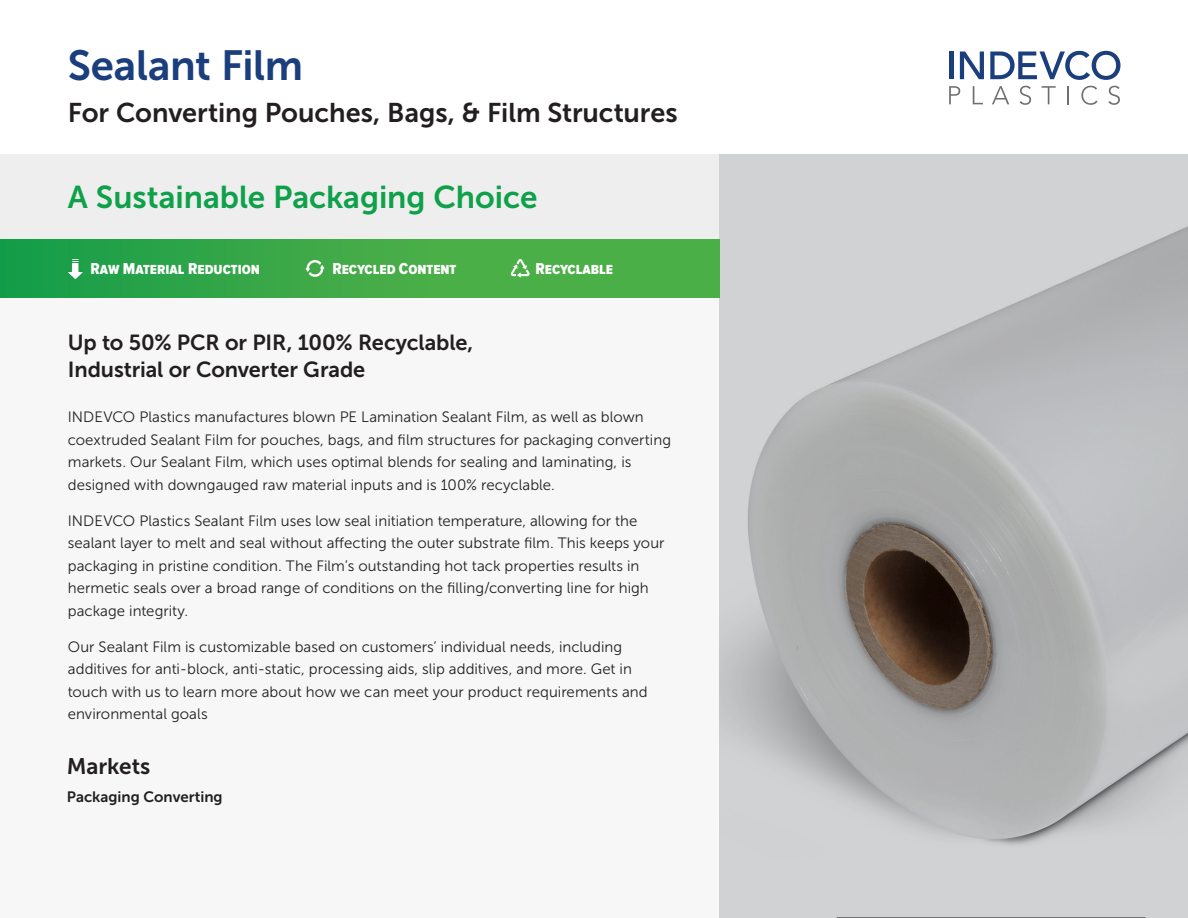
<style>
.page{position:relative;width:1188px;height:918px;background:#fff}
.page>*{position:absolute;margin:0;border:0;box-sizing:border-box;transform-origin:0 0}
.H1_-_White{font:42px "Museo Sans 700";letter-spacing:-.01em;color:#1b3e7c}
.H2_-_Blue{font:31.5px "Museo Sans 700";color:#0fa14a}
.H2_-_Blue-2{font:27px "Museo Sans 700";color:#231f20}
.H2_-_Blue-3{font:22.5px "Museo Sans 700";color:#231f20}
.H2_-_Blue-4{font:21.75px "Museo Sans 700";letter-spacing:-.005em;color:#231f20}
.Bullet_List_-_Blue{font:16.5px "Proxima Nova Cond Extrabld";color:#fff}
.H2_-_Blue-5{font:15px/22.5px "Museo Sans 300";letter-spacing:.005em;color:#231f20}
.Bullet_List_-_Blue-2{font:15px "Museo Sans 700";color:#231f20}
</style>
<div class="page">
<div style="left:0;top:154px;width:1188px;height:130px;background:#eeeeef"></div>
<div style="left:0;top:284px;width:720px;height:634px;background:#f7f7f8"></div>
<div style="left:0;top:240px;width:720px;height:57px;background:linear-gradient(to right,#1d9f49,#59b347)"></div>
<img style="left:68px;top:250px;width:17px;height:37px">
<hr style="left:949px;top:52px;width:4px;height:27px;background:#1b3e7c">
<svg style="left:960px;top:52px;width:24px;height:27px"></svg>
<svg style="left:990px;top:51px;width:130px;height:29px"></svg>
<svg style="left:949px;top:86px;width:11px;height:18px"></svg>
<svg style="left:973px;top:86px;width:10px;height:18px"></svg>
<svg style="left:992px;top:86px;width:17px;height:18px"></svg>
<svg style="left:1020px;top:86px;width:11px;height:19px"></svg>
<svg style="left:1042px;top:86px;width:14px;height:18px"></svg>
<svg style="left:1067px;top:86px;width:2px;height:18px"></svg>
<svg style="left:1081px;top:86px;width:17px;height:19px"></svg>
<svg style="left:1108px;top:86px;width:12px;height:19px"></svg>
<svg style="left:511px;top:259px;width:19px;height:19px"></svg>
<svg style="left:305px;top:259px;width:20px;height:18px"></svg>
<img style="left:720px;top:154px;width:468px;height:764px">
<p class="H1_-_White" style="left:68px;top:42px;width:237px">Sealant Film</p>
<p class="H2_-_Blue-2" style="left:68px;top:97px;width:611px">For Converting Pouches, Bags, &amp; Film Structures</p>
<p class="H2_-_Blue" style="left:68px;top:180px;width:471px">A Sustainable Packaging Choice</p>
<p class="Bullet_List_-_Blue" style="left:91px;top:259px;width:171px">Raw Material Reduction</p>
<p class="Bullet_List_-_Blue" style="left:332px;top:259px;width:126px">Recycled Content</p>
<p class="Bullet_List_-_Blue" style="left:535px;top:259px;width:79px">Recyclable</p>
<p class="H2_-_Blue-4" style="left:68px;top:330px;width:407px">Up to 50% PCR or PIR, 100% Recyclable,</p>
<p class="H2_-_Blue-4" style="left:68px;top:357px;width:299px">Industrial or Converter Grade</p>
<p class="H2_-_Blue-5" style="left:68px;top:406px;width:605px">INDEVCO Plastics manufactures blown PE Lamination Sealant Film, as well as blown coextruded Sealant Film for pouches, bags, and film structures for packaging converting markets. Our Sealant Film, which uses optimal blends for sealing and laminating, is designed with downgauged raw material inputs and is 100% recyclable.</p>
<p class="H2_-_Blue-5" style="left:68px;top:509px;width:598px">INDEVCO Plastics Sealant Film uses low seal initiation temperature, allowing for the sealant layer to melt and seal without affecting the outer substrate film. This keeps your packaging in pristine condition. The Film’s outstanding hot tack properties results in hermetic seals over a broad range of conditions on the filling/converting line for high package integrity.</p>
<p class="H2_-_Blue-5" style="left:68px;top:635px;width:581px">Our Sealant Film is customizable based on customers’ individual needs, including additives for anti-block, anti-static, processing aids, slip additives, and more. Get in touch with us to learn more about how we can meet your product requirements and environmental goals</p>
<p class="H2_-_Blue-3" style="left:67px;top:754px;width:85px">Markets</p>
<p class="Bullet_List_-_Blue-2" style="left:67px;top:788px;width:157px">Packaging Converting</p>
</div>
